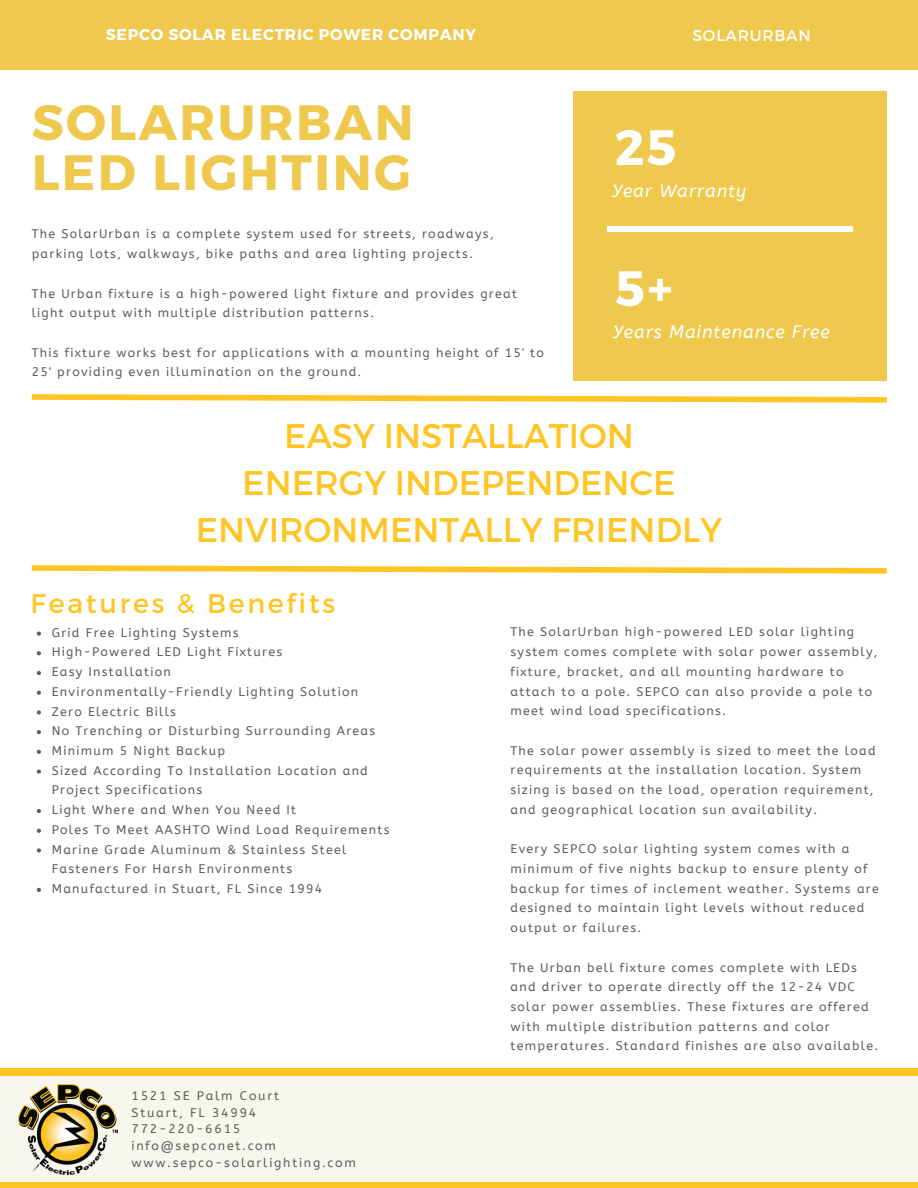
<style>
.page{position:relative;width:918px;height:1188px;background:#fff}
.page>*{position:absolute;margin:0;border:0;box-sizing:border-box;transform-origin:0 0}
.t1{font:700 49.65px/49.5px "Montserrat";letter-spacing:.05em;color:#eec94d}
.t2{font:700 49.65px "Montserrat";color:#fff}
.t3{font:34.2px/47px "Montserrat";color:#ffc525;text-align:center}
.t4{font:27px "Montserrat";letter-spacing:.1em;color:#ffc525}
.t5{font:italic 18px "A Bee Zee";letter-spacing:.05em;color:#fff}
.t6{font:700 15.6px "Montserrat";letter-spacing:.05em;color:#fff}
.t7{font:15.6px "Montserrat";letter-spacing:.05em;color:#fff}
.t8{font:12.45px/19.6px "A Bee Zee";letter-spacing:.1em;color:#5e5e5e}
.t9{font:12.45px/16.6px "A Bee Zee";letter-spacing:.14em;color:#5e5e5e}
</style>
<div class="page">
<div style="left:0;top:0;width:918px;height:70px;background:#eec94d"></div>
<div style="left:574px;top:92px;width:313px;height:289px;background:#eec94d"></div>
<div style="left:608px;top:227px;width:245px;height:5px;background:#fff"></div>
<svg style="left:37px;top:632px;width:4px;height:4px"></svg>
<svg style="left:37px;top:651px;width:4px;height:4px"></svg>
<svg style="left:37px;top:671px;width:4px;height:4px"></svg>
<svg style="left:37px;top:691px;width:4px;height:4px"></svg>
<svg style="left:37px;top:710px;width:4px;height:5px"></svg>
<svg style="left:37px;top:730px;width:4px;height:4px"></svg>
<svg style="left:37px;top:750px;width:4px;height:4px"></svg>
<svg style="left:37px;top:770px;width:4px;height:4px"></svg>
<svg style="left:37px;top:809px;width:4px;height:4px"></svg>
<svg style="left:37px;top:829px;width:4px;height:4px"></svg>
<svg style="left:37px;top:848px;width:4px;height:5px"></svg>
<svg style="left:37px;top:888px;width:4px;height:4px"></svg>
<svg style="left:31px;top:394px;width:856px;height:9px"></svg>
<div style="left:0;top:1068px;width:918px;height:120px;background:#ffc525"></div>
<div style="left:0;top:1076px;width:918px;height:105px;background:#f8f7ee"></div>
<img style="left:19px;top:1084px;width:99px;height:90px">
<svg style="left:31px;top:565px;width:856px;height:9px"></svg>
<p class="t6" style="left:106px;top:25px;width:372px">SEPCO SOLAR ELECTRIC POWER COMPANY</p>
<p class="t7" style="left:693px;top:25px;width:120px">SOLARURBAN</p>
<h1 class="t1" style="left:32px;top:95px;width:384px">SOLARURBAN<br>LED LIGHTING</h1>
<p class="t8" style="left:32px;top:225px;width:464px">The SolarUrban is a complete system used for streets, roadways, parking lots, walkways, bike paths and area lighting projects.</p>
<p class="t8" style="left:32px;top:284px;width:487px">The Urban fixture is a high-powered light fixture and provides great light output with multiple distribution patterns.</p>
<p class="t8" style="left:32px;top:343px;width:514px">This fixture works best for applications with a mounting height of 15' to<br>25' providing even illumination on the ground.</p>
<h1 class="t2" style="left:615px;top:115px;width:63px">25</h1>
<h3 class="t5" style="left:612px;top:180px;width:136px">Year Warranty</h3>
<h1 class="t2" style="left:616px;top:256px;width:59px">5+</h1>
<h3 class="t5" style="left:613px;top:321px;width:218px">Years Maintenance Free</h3>
<h2 class="t3" style="left:196px;top:411px;width:528px">EASY INSTALLATION<br>ENERGY INDEPENDENCE<br>ENVIRONMENTALLY FRIENDLY</h2>
<h3 class="t4" style="left:31px;top:586px;width:306px">Features &amp; Benefits</h3>
<p class="t8" style="left:52px;top:623px;width:339px">Grid Free Lighting Systems<br>High-Powered LED Light Fixtures<br>Easy Installation<br>Environmentally-Friendly Lighting Solution Zero Electric Bills<br>No Trenching or Disturbing Surrounding Areas Minimum 5 Night Backup<br>Sized According To Installation Location and Project Specifications<br>Light Where and When You Need It<br>Poles To Meet AASHTO Wind Load Requirements Marine Grade Aluminum &amp; Stainless Steel Fasteners For Harsh Environments Manufactured in Stuart, FL Since 1994</p>
<p class="t9" style="left:132px;top:1088px;width:226px">1521 SE Palm Court<br>Stuart, FL 34994<br>772-220-6615 info@sepconet.com www.sepco-solarlighting.com</p>
<p class="t8" style="left:511px;top:623px;width:369px">The SolarUrban high-powered LED solar lighting system comes complete with solar power assembly, fixture, bracket, and all mounting hardware to attach to a pole. SEPCO can also provide a pole to meet wind load specifications.</p>
<p class="t8" style="left:511px;top:741px;width:367px">The solar power assembly is sized to meet the load requirements at the installation location. System sizing is based on the load, operation requirement, and geographical location sun availability.</p>
<p class="t8" style="left:511px;top:839px;width:370px">Every SEPCO solar lighting system comes with a minimum of five nights backup to ensure plenty of backup for times of inclement weather. Systems are designed to maintain light levels without reduced output or failures.</p>
<p class="t8" style="left:511px;top:958px;width:369px">The Urban bell fixture comes complete with LEDs and driver to operate directly off the 12-24 VDC solar power assemblies. These fixtures are offered with multiple distribution patterns and color temperatures. Standard finishes are also available.</p>
</div>
